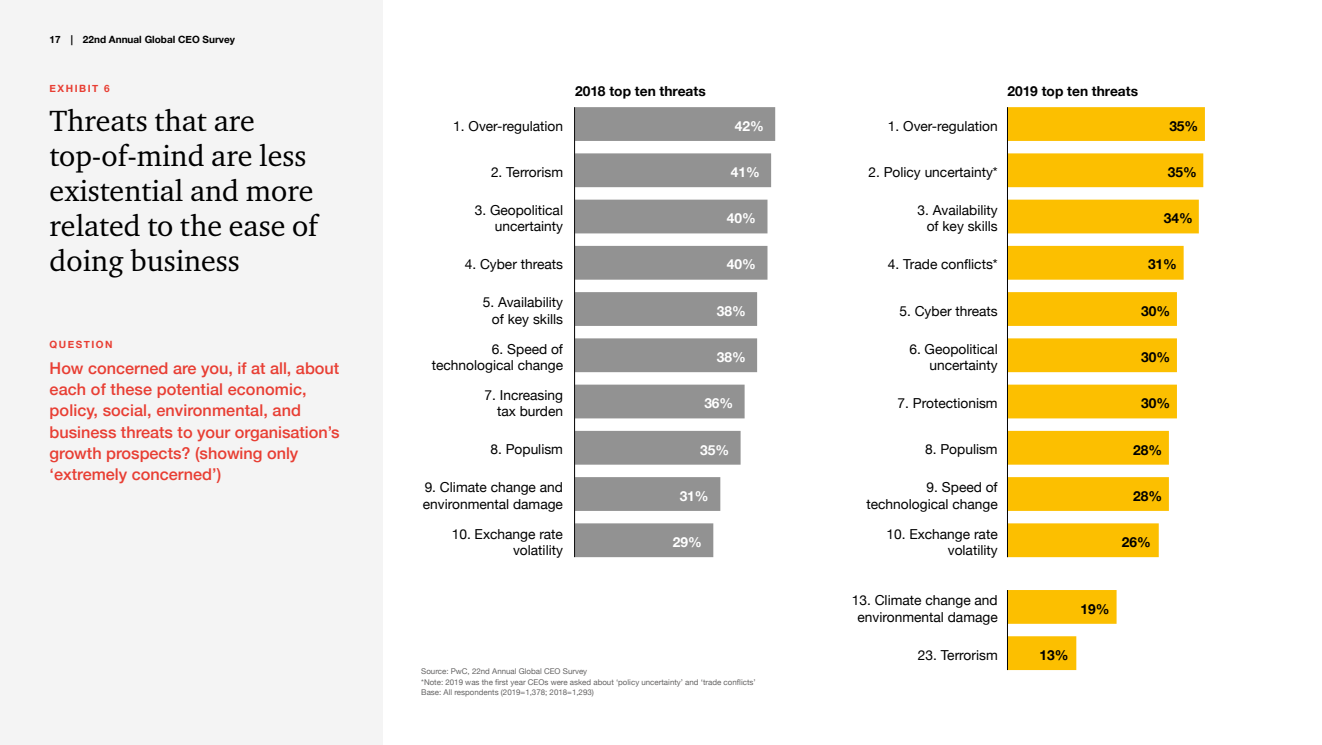
<style>
.page{position:relative;width:1322px;height:745px;background:#fff}
.page>*{position:absolute;margin:0;border:0;box-sizing:border-box;transform-origin:0 0}
.t1{font:30px/35px "Charter ITC";color:#000}
.t2{font:500 16.25px/21.2px "Helvetica Neue";color:#e83e33}
.t3{font:13.75px/16.2px "Helvetica Neue";color:#000;text-align:right}
.t4{font:700 13.75px "Helvetica Neue";color:#000}
.t5{font:700 13.75px "Helvetica Neue";color:#fff}
.t6{font:700 10px "Helvetica Neue";color:#000}
.t7{font:700 10px "Helvetica Neue";letter-spacing:.15em;color:#e83e33}
.t8{font:7.88px/10.6px "Helvetica Neue";color:#646363}
</style>
<div class="page">
<div style="left:0;top:0;width:382px;height:744px;background:#f4f4f4"></div>
<div style="left:575px;top:107px;width:200px;height:34px;background:#929292"></div>
<div style="left:1007px;top:107px;width:198px;height:34px;background:#fcbf00"></div>
<div style="left:575px;top:153px;width:196px;height:34px;background:#929292"></div>
<div style="left:1007px;top:153px;width:196px;height:34px;background:#fcbf00"></div>
<div style="left:575px;top:199px;width:192px;height:34px;background:#929292"></div>
<div style="left:1007px;top:199px;width:192px;height:34px;background:#fcbf00"></div>
<div style="left:575px;top:246px;width:192px;height:33px;background:#929292"></div>
<div style="left:1007px;top:246px;width:176px;height:33px;background:#fcbf00"></div>
<div style="left:575px;top:292px;width:182px;height:34px;background:#929292"></div>
<div style="left:1007px;top:292px;width:170px;height:34px;background:#fcbf00"></div>
<div style="left:1007px;top:338px;width:170px;height:34px;background:#fcbf00"></div>
<div style="left:1007px;top:384px;width:170px;height:34px;background:#fcbf00"></div>
<div style="left:575px;top:338px;width:182px;height:34px;background:#929292"></div>
<div style="left:575px;top:384px;width:169px;height:34px;background:#929292"></div>
<div style="left:575px;top:430px;width:165px;height:34px;background:#929292"></div>
<div style="left:1007px;top:430px;width:162px;height:34px;background:#fcbf00"></div>
<div style="left:575px;top:477px;width:145px;height:33px;background:#929292"></div>
<div style="left:1007px;top:477px;width:162px;height:33px;background:#fcbf00"></div>
<div style="left:575px;top:523px;width:138px;height:33px;background:#929292"></div>
<div style="left:1007px;top:523px;width:151px;height:33px;background:#fcbf00"></div>
<div style="left:1007px;top:589px;width:109px;height:34px;background:#fcbf00"></div>
<div style="left:1007px;top:635px;width:69px;height:34px;background:#fcbf00"></div>
<hr style="left:574px;top:107px;width:1px;height:449px;background:#000">
<hr style="left:1007px;top:107px;width:1px;height:449px;background:#000">
<hr style="left:1007px;top:589px;width:1px;height:80px;background:#000">
<p class="t6" style="left:50px;top:31px;width:187px">17 | 22nd Annual Global CEO Survey</p>
<p class="t7" style="left:50px;top:81px;width:61px">EXHIBIT 6</p>
<h1 class="t1" style="left:50px;top:102px;width:270px">Threats that are top-of-mind are less existential and more related to the ease of doing business</h1>
<p class="t7" style="left:50px;top:336px;width:64px">QUESTION</p>
<p class="t2" style="left:50px;top:356px;width:291px">How concerned are you, if at all, about each of these potential economic, policy, social, environmental, and business threats to your organisation’s growth prospects? (showing only ‘extremely concerned’)</p>
<p class="t4" style="left:575px;top:80px;width:132px">2018 top ten threats</p>
<p class="t4" style="left:1007px;top:80px;width:132px">2019 top ten threats</p>
<p class="t3" style="left:453px;top:118px;width:111px">1. Over-regulation</p>
<p class="t5" style="left:735px;top:115px;width:31px">42%</p>
<p class="t3" style="left:888px;top:118px;width:111px">1. Over-regulation</p>
<p class="t4" style="left:1169px;top:115px;width:31px">35%</p>
<p class="t3" style="left:491px;top:164px;width:74px">2. Terrorism</p>
<p class="t5" style="left:731px;top:161px;width:31px">41%</p>
<p class="t3" style="left:868px;top:164px;width:131px">2. Policy uncertainty*</p>
<p class="t4" style="left:1168px;top:161px;width:31px">35%</p>
<p class="t3" style="left:475px;top:202px;width:90px">3. Geopolitical uncertainty</p>
<p class="t5" style="left:727px;top:207px;width:31px">40%</p>
<p class="t4" style="left:1163px;top:207px;width:31px">34%</p>
<p class="t3" style="left:917px;top:202px;width:82px">3. Availability of key skills</p>
<p class="t3" style="left:465px;top:257px;width:100px">4. Cyber threats</p>
<p class="t5" style="left:727px;top:253px;width:31px">40%</p>
<p class="t3" style="left:888px;top:257px;width:111px">4. Trade conflicts*</p>
<p class="t4" style="left:1148px;top:253px;width:31px">31%</p>
<p class="t3" style="left:483px;top:295px;width:82px">5. Availability of key skills</p>
<p class="t5" style="left:717px;top:300px;width:31px">38%</p>
<p class="t3" style="left:899px;top:303px;width:100px">5. Cyber threats</p>
<p class="t4" style="left:1141px;top:300px;width:31px">30%</p>
<p class="t3" style="left:432px;top:341px;width:133px">6. Speed of technological change</p>
<p class="t5" style="left:717px;top:346px;width:31px">38%</p>
<p class="t4" style="left:1141px;top:346px;width:31px">30%</p>
<p class="t3" style="left:909px;top:341px;width:90px">6. Geopolitical uncertainty</p>
<p class="t3" style="left:484px;top:387px;width:80px">7. Increasing tax burden</p>
<p class="t5" style="left:704px;top:392px;width:31px">36%</p>
<p class="t3" style="left:897px;top:395px;width:102px">7. Protectionism</p>
<p class="t4" style="left:1141px;top:392px;width:31px">30%</p>
<p class="t3" style="left:490px;top:442px;width:74px">8. Populism</p>
<p class="t5" style="left:700px;top:438px;width:31px">35%</p>
<p class="t3" style="left:925px;top:442px;width:74px">8. Populism</p>
<p class="t4" style="left:1133px;top:438px;width:31px">28%</p>
<p class="t3" style="left:423px;top:480px;width:142px;text-align:left">9. Climate change and environmental damage</p>
<p class="t5" style="left:679px;top:484px;width:31px">31%</p>
<p class="t4" style="left:1133px;top:484px;width:31px">28%</p>
<p class="t3" style="left:866px;top:480px;width:133px">9. Speed of technological change</p>
<p class="t3" style="left:886px;top:526px;width:113px">10. Exchange rate volatility</p>
<p class="t3" style="left:852px;top:592px;width:147px;text-align:center">13. Climate change and environmental damage</p>
<p class="t3" style="left:918px;top:647px;width:81px">23. Terrorism</p>
<p class="t3" style="left:452px;top:526px;width:113px">10. Exchange rate volatility</p>
<p class="t5" style="left:673px;top:531px;width:31px">29%</p>
<p class="t4" style="left:1122px;top:531px;width:31px">26%</p>
<p class="t4" style="left:1080px;top:597px;width:31px">19%</p>
<p class="t4" style="left:1039px;top:643px;width:31px">13%</p>
<p class="t8" style="left:421px;top:666px;width:336px">Source: PwC, 22nd Annual Global CEO Survey<br>*Note: 2019 was the first year CEOs were asked about ‘policy uncertainty’ and ‘trade conflicts’<br>Base: All respondents (2019=1,378; 2018=1,293)</p>
</div>
